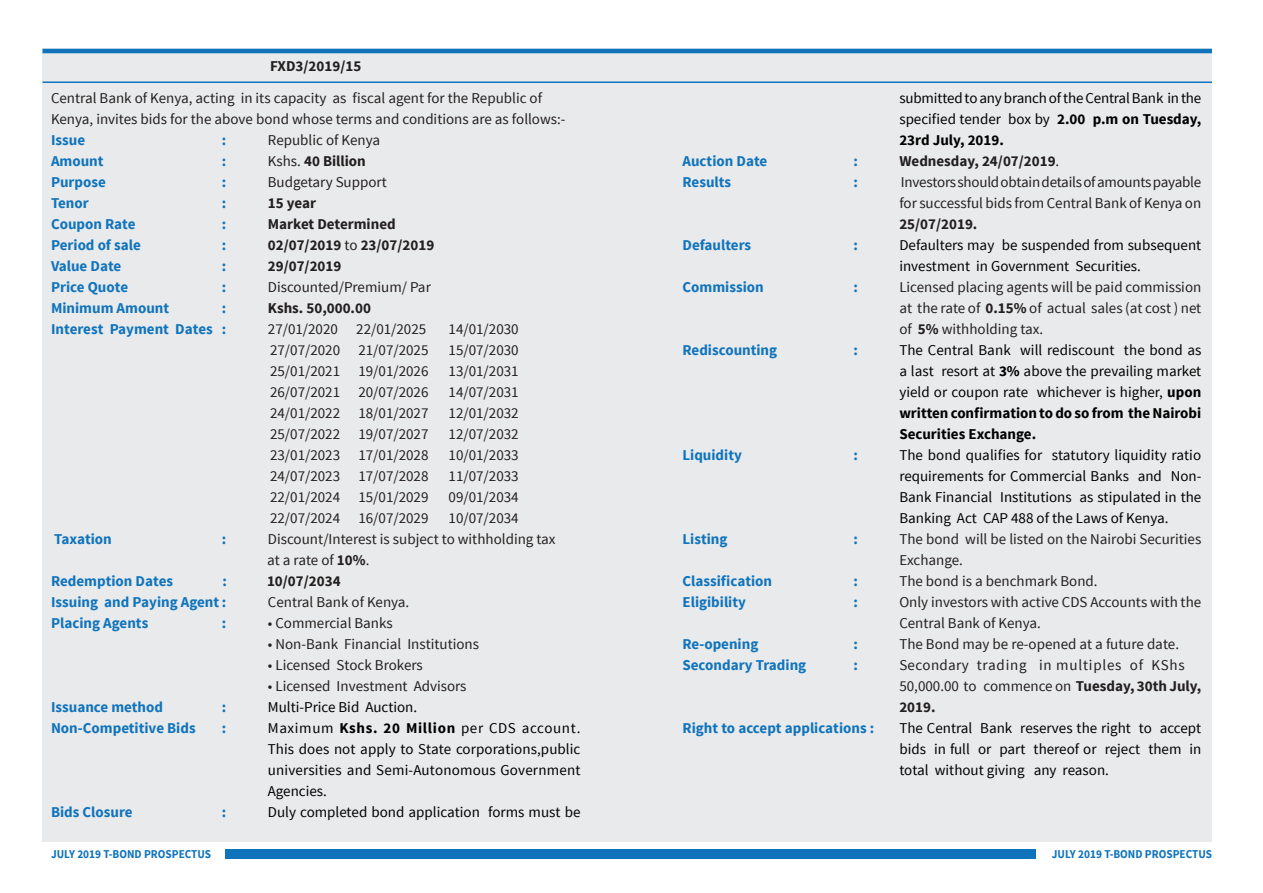
<style>
.page{position:relative;width:1263px;height:893px;background:#fff}
.page>*{position:absolute;margin:0;border:0;box-sizing:border-box;transform-origin:0 0}
.t1{font:15px/21px "Source Sans Pro";color:#231f20;text-align:justify}
.t2{font:15px/21px "Source Sans Pro";color:#000;text-align:justify}
.t3{font:700 15px "Source Sans Pro";color:#1074bc}
.t4{font:700 15px "Source Sans Pro";color:#231f20}
.t5{font:15px/21px "Source Sans Pro";letter-spacing:.02em;color:#231f20}
.t6{font:700 12px "Source Sans Pro";color:#1074bc;scale:.94 1}
.s1{font-weight:400}
.s2{font-weight:700}
</style>
<div class="page">
<div style="left:43px;top:49px;width:1169px;height:793px;background:#e9eaeb"></div>
<hr style="left:43px;top:49px;width:1169px;height:4px;background:#1074bc">
<hr style="left:43px;top:81px;width:1169px;height:2px;background:#1074bc">
<div style="left:225px;top:849px;width:810px;height:10px;background:#1074bc"></div>
<p class="t4" style="left:270px;top:56px;width:93px">FXD3/2019/15</p>
<p class="t1" style="left:51px;top:88px;width:493px">Central Bank of Kenya, acting in its capacity as fiscal agent for the Republic of</p>
<p class="t1" style="left:51px;top:109px;width:516px">Kenya, invites bids for the above bond whose terms and conditions are as follows:-</p>
<p class="t3" style="left:51px;top:131px;width:36px">Issue</p>
<p class="t3" style="left:222px;top:131px;width:6px">:</p>
<p class="t1" style="left:268px;top:130px;width:114px">Republic of Kenya</p>
<p class="t3" style="left:51px;top:152px;width:54px">Amount</p>
<p class="t3" style="left:222px;top:152px;width:6px">:</p>
<p class="t4" style="left:268px;top:152px;width:99px"><span class="s1">Kshs.</span> 40 Billion</p>
<p class="t3" style="left:51px;top:173px;width:56px">Purpose</p>
<p class="t3" style="left:222px;top:173px;width:6px">:</p>
<p class="t1" style="left:268px;top:172px;width:120px">Budgetary Support</p>
<p class="t3" style="left:51px;top:194px;width:39px">Tenor</p>
<p class="t3" style="left:222px;top:194px;width:6px">:</p>
<p class="t4" style="left:268px;top:194px;width:50px">15 year</p>
<p class="t3" style="left:51px;top:215px;width:86px">Coupon Rate</p>
<p class="t3" style="left:222px;top:215px;width:6px">:</p>
<p class="t4" style="left:268px;top:215px;width:129px">Market Determined</p>
<p class="t3" style="left:51px;top:236px;width:91px">Period of sale</p>
<p class="t3" style="left:222px;top:236px;width:6px">:</p>
<p class="t4" style="left:268px;top:236px;width:168px">02/07/2019 <span class="s1">to</span> 23/07/2019</p>
<p class="t3" style="left:51px;top:257px;width:72px">Value Date</p>
<p class="t3" style="left:222px;top:257px;width:6px">:</p>
<p class="t4" style="left:268px;top:257px;width:75px">29/07/2019</p>
<p class="t3" style="left:51px;top:278px;width:79px">Price Quote</p>
<p class="t3" style="left:222px;top:278px;width:6px">:</p>
<p class="t1" style="left:268px;top:277px;width:164px">Discounted/Premium/ Par</p>
<p class="t3" style="left:51px;top:299px;width:120px">Minimum Amount</p>
<p class="t3" style="left:222px;top:299px;width:6px">:</p>
<p class="t4" style="left:268px;top:299px;width:105px">Kshs. 50,000.00</p>
<p class="t3" style="left:51px;top:320px;width:177px">Interest Payment Dates :</p>
<p class="t1" style="left:268px;top:319px;width:160px">27/01/2020 22/01/2025</p>
<p class="t1" style="left:449px;top:319px;width:72px">14/01/2030</p>
<p class="t1" style="left:270px;top:340px;width:160px">27/07/2020 21/07/2025</p>
<p class="t1" style="left:449px;top:340px;width:72px">15/07/2030</p>
<p class="t1" style="left:270px;top:361px;width:160px">25/01/2021 19/01/2026</p>
<p class="t1" style="left:449px;top:361px;width:72px">13/01/2031</p>
<p class="t1" style="left:270px;top:382px;width:160px">26/07/2021 20/07/2026</p>
<p class="t1" style="left:449px;top:382px;width:72px">14/07/2031</p>
<p class="t1" style="left:270px;top:403px;width:160px">24/01/2022 18/01/2027</p>
<p class="t1" style="left:449px;top:403px;width:72px">12/01/2032</p>
<p class="t1" style="left:270px;top:424px;width:160px">25/07/2022 19/07/2027</p>
<p class="t1" style="left:449px;top:424px;width:72px">12/07/2032</p>
<p class="t1" style="left:270px;top:445px;width:160px">23/01/2023 17/01/2028</p>
<p class="t1" style="left:449px;top:445px;width:72px">10/01/2033</p>
<p class="t1" style="left:270px;top:466px;width:160px">24/07/2023 17/07/2028</p>
<p class="t1" style="left:449px;top:466px;width:72px">11/07/2033</p>
<p class="t1" style="left:270px;top:487px;width:160px">22/01/2024 15/01/2029</p>
<p class="t1" style="left:449px;top:487px;width:72px">09/01/2034</p>
<p class="t1" style="left:270px;top:508px;width:160px">22/07/2024 16/07/2029</p>
<p class="t1" style="left:449px;top:508px;width:72px">10/07/2034</p>
<p class="t3" style="left:54px;top:530px;width:59px">Taxation</p>
<p class="t3" style="left:222px;top:530px;width:6px">:</p>
<p class="t1" style="left:268px;top:529px;width:289px">Discount/Interest is subject to withholding tax</p>
<p class="t1" style="left:267px;top:550px;width:104px">at a rate of <span class="s2">10%</span>.</p>
<p class="t3" style="left:51px;top:572px;width:124px">Redemption Dates</p>
<p class="t3" style="left:222px;top:572px;width:6px">:</p>
<p class="t4" style="left:267px;top:572px;width:75px">10/07/2034</p>
<p class="t3" style="left:51px;top:593px;width:177px">Issuing and Paying Agent :</p>
<p class="t1" style="left:268px;top:592px;width:143px">Central Bank of Kenya.</p>
<p class="t3" style="left:51px;top:614px;width:99px">Placing Agents</p>
<p class="t3" style="left:222px;top:614px;width:6px">:</p>
<p class="t1" style="left:268px;top:613px;width:126px">• Commercial Banks</p>
<p class="t1" style="left:268px;top:634px;width:213px">• Non-Bank Financial Institutions</p>
<p class="t1" style="left:268px;top:655px;width:156px">• Licensed Stock Brokers</p>
<p class="t1" style="left:268px;top:676px;width:200px">• Licensed Investment Advisors</p>
<p class="t3" style="left:51px;top:698px;width:113px">Issuance method</p>
<p class="t3" style="left:222px;top:698px;width:6px">:</p>
<p class="t2" style="left:268px;top:697px;width:151px">Multi-Price Bid Auction.</p>
<p class="t3" style="left:51px;top:719px;width:146px">Non-Competitive Bids</p>
<p class="t3" style="left:222px;top:719px;width:6px">:</p>
<p class="t2" style="left:268px;top:718px;width:314px">Maximum <span class="s2">Kshs. 20 Million</span> per CDS account.<br>This does not apply to State corporations,public universities and Semi-Autonomous Government Agencies.</p>
<p class="t3" style="left:51px;top:803px;width:83px">Bids Closure</p>
<p class="t3" style="left:222px;top:803px;width:6px">:</p>
<p class="t2" style="left:268px;top:802px;width:314px">Duly completed bond application forms must be</p>
<p class="t6" style="left:51px;top:847px;width:172px">JULY 2019 T-BOND PROSPECTUS</p>
<p class="t6" style="left:1052px;top:846px;width:172px">JULY 2019 T-BOND PROSPECTUS</p>
<p class="t2" style="left:899px;top:88px;width:303px">submitted to any branch of the Central Bank in the specified tender box by <span class="s2">2.00 p.m on Tuesday, 23rd July, 2019.</span></p>
<p class="t3" style="left:682px;top:152px;width:86px">Auction Date</p>
<p class="t3" style="left:853px;top:152px;width:6px">:</p>
<p class="t4" style="left:899px;top:152px;width:161px">Wednesday, 24/07/2019<span class="s1">.</span></p>
<p class="t3" style="left:682px;top:173px;width:50px">Results</p>
<p class="t3" style="left:853px;top:173px;width:6px">:</p>
<p class="t1" style="left:899px;top:172px;width:303px">Investors should obtain details of amounts payable for successful bids from Central Bank of Kenya on <span class="s2">25/07/2019.</span></p>
<p class="t3" style="left:682px;top:236px;width:70px">Defaulters</p>
<p class="t3" style="left:853px;top:236px;width:6px">:</p>
<p class="t2" style="left:899px;top:235px;width:303px">Defaulters may be suspended from subsequent investment in Government Securities.</p>
<p class="t3" style="left:682px;top:278px;width:83px">Commission</p>
<p class="t3" style="left:853px;top:278px;width:6px">:</p>
<p class="t1" style="left:899px;top:277px;width:303px">Licensed placing agents will be paid commission at the rate of <span class="s2">0.15%</span> of actual sales (at cost ) net of <span class="s2">5%</span> withholding tax.</p>
<p class="t3" style="left:682px;top:341px;width:96px">Rediscounting</p>
<p class="t3" style="left:853px;top:341px;width:6px">:</p>
<p class="t2" style="left:899px;top:340px;width:304px">The Central Bank will rediscount the bond as a last resort at <span class="s2">3%</span> above the prevailing market yield or coupon rate whichever is higher, <span class="s2">upon written confirmation to do so from the Nairobi Securities Exchange.</span></p>
<p class="t3" style="left:682px;top:446px;width:61px">Liquidity</p>
<p class="t3" style="left:853px;top:446px;width:6px">:</p>
<p class="t2" style="left:899px;top:445px;width:303px">The bond qualifies for statutory liquidity ratio requirements for Commercial Banks and Non-Bank Financial Institutions as stipulated in the Banking Act CAP 488 of the Laws of Kenya.</p>
<p class="t3" style="left:682px;top:530px;width:46px">Listing</p>
<p class="t3" style="left:853px;top:530px;width:6px">:</p>
<p class="t1" style="left:899px;top:529px;width:303px">The bond will be listed on the Nairobi Securities<br>Exchange.</p>
<p class="t3" style="left:682px;top:572px;width:91px">Classification</p>
<p class="t3" style="left:853px;top:572px;width:6px">:</p>
<p class="t1" style="left:899px;top:571px;width:200px">The bond is a benchmark Bond.</p>
<p class="t3" style="left:682px;top:593px;width:65px">Eligibility</p>
<p class="t3" style="left:853px;top:593px;width:6px">:</p>
<p class="t1" style="left:899px;top:592px;width:303px">Only investors with active CDS Accounts with the<br>Central Bank of Kenya.</p>
<p class="t3" style="left:682px;top:635px;width:77px">Re-opening</p>
<p class="t3" style="left:853px;top:635px;width:6px">:</p>
<p class="t1" style="left:899px;top:634px;width:281px">The Bond may be re-opened at a future date.</p>
<p class="t3" style="left:682px;top:656px;width:125px">Secondary Trading</p>
<p class="t3" style="left:853px;top:656px;width:6px">:</p>
<p class="t5" style="left:899px;top:655px;width:303px">Secondary trading in multiples of KShs<br>50,000.00 to commence on <span class="s2">Tuesday, 30th July,<br>2019.</span></p>
<p class="t3" style="left:682px;top:719px;width:193px">Right to accept applications :</p>
<p class="t2" style="left:899px;top:718px;width:304px">The Central Bank reserves the right to accept bids in full or part thereof or reject them in total without giving any reason.</p>
</div>
